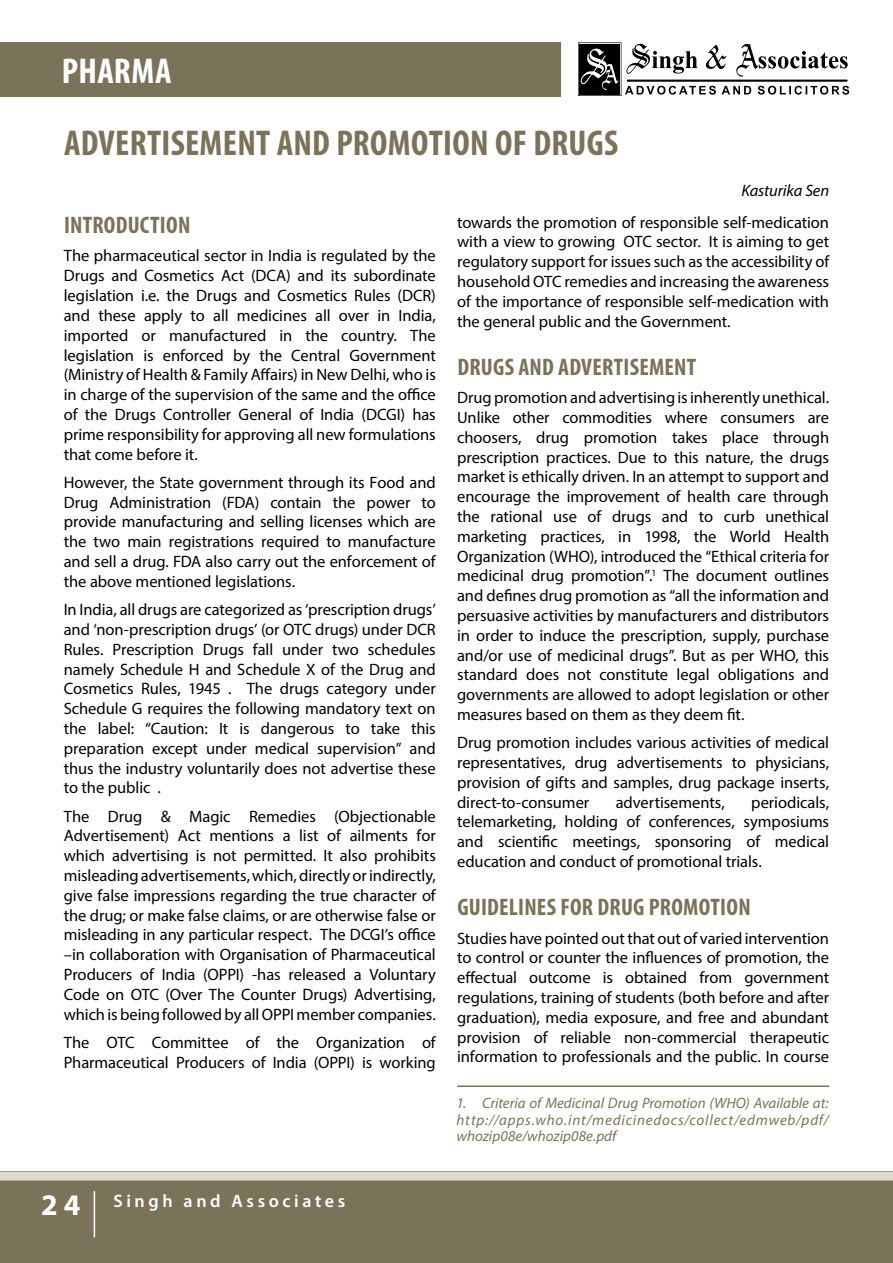
<style>
.page{position:relative;width:893px;height:1263px;background:#fff}
.page>*{position:absolute;margin:0;border:0;box-sizing:border-box;transform-origin:0 0}
.t1{font:700 condensed 36px "Myriad Pro";letter-spacing:.01em;color:#7a7359}
.t2{font:700 condensed 36px "Myriad Pro";color:#fff}
.t3{font:700 30px "Myriad Pro";color:#fff}
.t4{font:700 condensed 24px "Myriad Pro";letter-spacing:.01em;color:#7a7359}
.t5{font:600 18px "Myriad Pro";letter-spacing:.2em;color:#fff}
.t6{font:16.5px/19.8px "Myriad Pro";letter-spacing:-.005em;color:#000;text-align:justify}
.t7{font:italic 16.5px "Myriad Pro";letter-spacing:-.005em;color:#000}
.t8{font:italic 15px/16.5px "Myriad Pro";letter-spacing:.05em;color:#7a7359;text-align:justify}
</style>
<div class="page">
<div style="left:0;top:43px;width:561px;height:54px;background:#7a7359"></div>
<svg style="left:578px;top:42px;width:271px;height:54px"></svg>
<div style="left:0;top:1171px;width:893px;height:92px;background:#7a7359"></div>
<div style="left:0;top:1171px;width:893px;height:9px;background:#dedbd0"></div>
<hr style="left:94px;top:1191px;width:1px;height:46px;background:#fff">
<hr style="left:457px;top:1085px;width:372px;height:2px;background:#7a7359">
<h1 class="t2" style="left:62px;top:49px;width:19px">PHARMA</h1>
<h1 class="t1" style="left:64px;top:120px;width:554px">ADVERTISEMENT AND PROMOTION OF DRUGS</h1>
<p class="t7" style="left:741px;top:180px;width:89px">Kasturika Sen</p>
<h3 class="t4" style="left:64px;top:210px;width:128px">INTRODUCTION</h3>
<p class="t6" style="left:64px;top:246px;width:374px">The pharmaceutical sector in India is regulated by the Drugs and Cosmetics Act (DCA) and its subordinate legislation i.e. the Drugs and Cosmetics Rules (DCR) and these apply to all medicines all over in India, imported or manufactured in the country. The legislation is enforced by the Central Government (Ministry of Health &amp; Family Affairs) in New Delhi, who is in charge of the supervision of the same and the office of the Drugs Controller General of India (DCGI) has prime responsibility for approving all new formulations that come before it.</p>
<p class="t6" style="left:64px;top:472px;width:374px">However, the State government through its Food and Drug Administration (FDA) contain the power to provide manufacturing and selling licenses which are the two main registrations required to manufacture and sell a drug. FDA also carry out the enforcement of the above mentioned legislations.</p>
<p class="t6" style="left:64px;top:599px;width:374px">In India, all drugs are categorized as ‘prescription drugs’ and ‘non-prescription drugs’ (or OTC drugs) under DCR Rules. Prescription Drugs fall under two schedules namely Schedule H and Schedule X of the Drug and Cosmetics Rules, 1945 . The drugs category under Schedule G requires the following mandatory text on the label: “Caution: It is dangerous to take this preparation except under medical supervision” and thus the industry voluntarily does not advertise these to the public .</p>
<p class="t6" style="left:64px;top:806px;width:374px">The Drug &amp; Magic Remedies (Objectionable Advertisement) Act mentions a list of ailments for which advertising is not permitted. It also prohibits misleading advertisements, which, directly or indirectly, give false impressions regarding the true character of the drug; or make false claims, or are otherwise false or misleading in any particular respect. The DCGI’s office –in collaboration with Organisation of Pharmaceutical Producers of India (OPPI) -has released a Voluntary Code on OTC (Over The Counter Drugs) Advertising, which is being followed by all OPPI member companies.</p>
<p class="t6" style="left:64px;top:1032px;width:374px">The OTC Committee of the Organization of<br>Pharmaceutical Producers of India (OPPI) is working</p>
<h2 class="t3" style="left:41px;top:1185px;width:41px">24</h2>
<p class="t5" style="left:113px;top:1190px;width:233px">Singh and Associates</p>
<p class="t6" style="left:457px;top:212px;width:374px">towards the promotion of responsible self-medication with a view to growing OTC sector. It is aiming to get regulatory support for issues such as the accessibility of household OTC remedies and increasing the awareness of the importance of responsible self-medication with the general public and the Government.</p>
<h3 class="t4" style="left:457px;top:352px;width:240px">DRUGS AND ADVERTISEMENT</h3>
<p class="t6" style="left:457px;top:387px;width:374px">Drug promotion and advertising is inherently unethical.<br>Unlike other commodities where consumers are choosers, drug promotion takes place through prescription practices. Due to this nature, the drugs market is ethically driven. In an attempt to support and encourage the improvement of health care through the rational use of drugs and to curb unethical marketing practices, in 1998, the World Health Organization (WHO), introduced the “Ethical criteria for medicinal drug promotion”.<sup>1</sup> The document outlines and defines drug promotion as “all the information and persuasive activities by manufacturers and distributors in order to induce the prescription, supply, purchase and/or use of medicinal drugs”. But as per WHO, this standard does not constitute legal obligations and governments are allowed to adopt legislation or other measures based on them as they deem fit.</p>
<p class="t6" style="left:457px;top:732px;width:374px">Drug promotion includes various activities of medical representatives, drug advertisements to physicians, provision of gifts and samples, drug package inserts, direct-to-consumer</p>
<p class="t6" style="left:457px;top:792px;width:374px;text-indent:294px">periodicals, telemarketing, holding of conferences, symposiums and scientific meetings, sponsoring of medical education and conduct of promotional trials.</p>
<h3 class="t4" style="left:457px;top:892px;width:295px">GUIDELINES FOR DRUG PROMOTION</h3>
<p class="t6" style="left:457px;top:928px;width:374px">Studies have pointed out that out of varied intervention to control or counter the influences of promotion, the effectual outcome is obtained from government regulations, training of students (both before and after graduation), media exposure, and free and abundant provision of reliable non-commercial therapeutic information to professionals and the public. In course</p>
<p class="t8" style="left:457px;top:1095px;width:373px">1. Criteria of Medicinal Drug Promotion (WHO) Available at: http://apps.who.int/medicinedocs/collect/edmweb/pdf/ whozip08e/whozip08e.pdf</p>
<p class="t6" style="left:616px;top:792px;width:111px">advertisements,</p>
</div>
